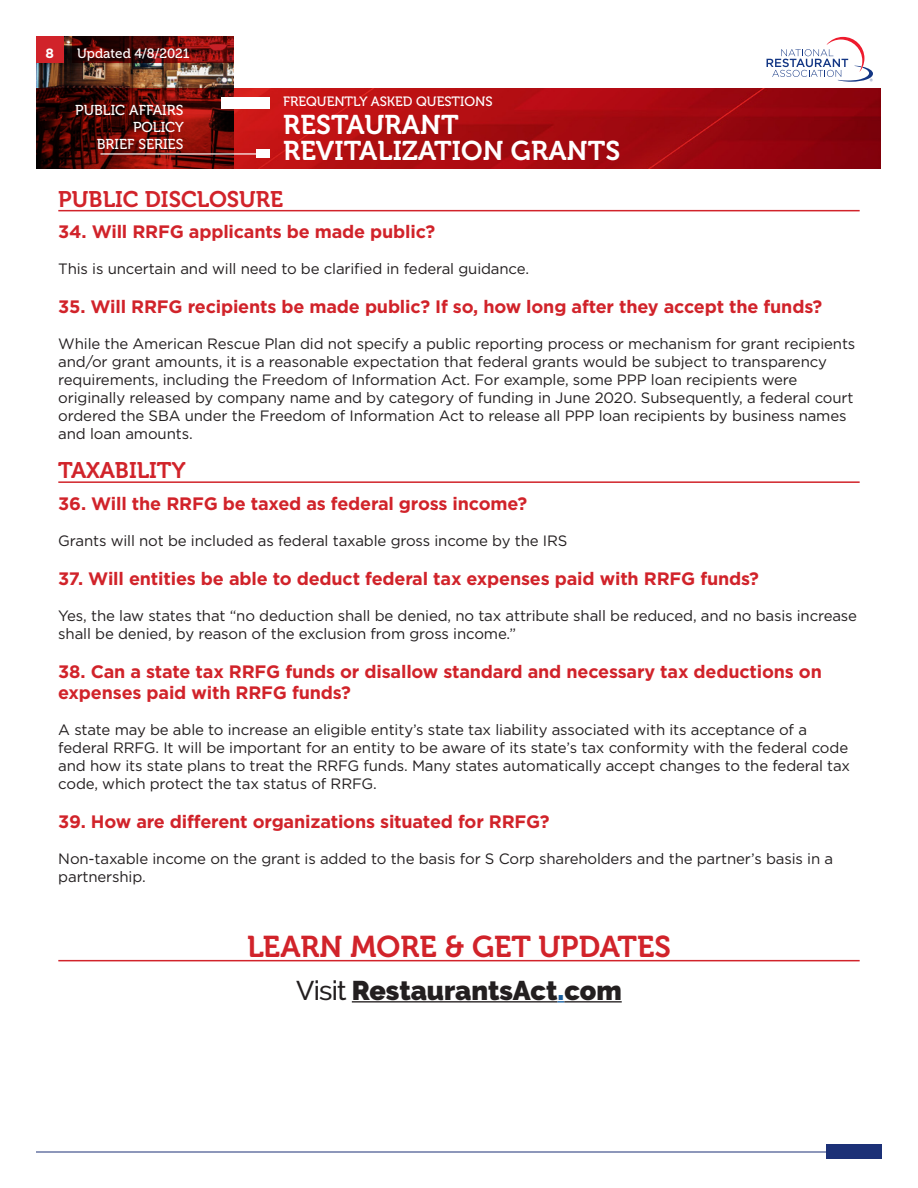
<style>
.page{position:relative;width:918px;height:1188px;background:#fff}
.page>*{position:absolute;margin:0;border:0;box-sizing:border-box;transform-origin:0 0}
.SUBSECTION{font:30px "Museo 700";color:#d1232a}
.t1{font:27px/25.5px "Museo 700";letter-spacing:.005em;color:#fff}
.t2{font:900 27px "Raleway";color:#231f20}
.SUBSECTION-2{font:22.5px "Museo 700";color:#d1232a}
.Questions{font:700 18px/21px "Gotham";letter-spacing:-.01em;color:#d1232a}
.Body{font:15px/18px "Gotham";letter-spacing:-.01em;color:#231f20}
.t3{font:14.4px/17.2px "Museo 500";color:#fff;text-align:right}
.t4{font:13.5px "Museo 500";color:#fff}
.t5{font:700 13.5px "Gotham";color:#fff}
.s1{font-weight:500}
.s2{color:#175d9e}
</style>
<div class="page">
<img style="left:36px;top:36px;width:198px;height:52px">
<img style="left:36px;top:88px;width:844px;height:81px">
<svg style="left:767px;top:37px;width:106px;height:45px"></svg>
<div style="left:256px;top:149px;width:14px;height:9px;background:#fff"></div>
<hr style="left:101px;top:153px;width:169px;height:2px;background:#fff">
<div style="left:36px;top:36px;width:27px;height:26px;background:#d1232a"></div>
<div style="left:221px;top:97px;width:49px;height:12px;background:#fff"></div>
<hr style="left:36px;top:1152px;width:846px;height:1px;background:#1c3177">
<div style="left:826px;top:1144px;width:56px;height:14px;background:#1c3177"></div>
<svg style="left:72px;top:36px;width:162px;height:26px;background:#5d0b0a"></svg>
<hr style="left:58px;top:210px;width:802px;height:1px;background:#d1232a">
<hr style="left:58px;top:481px;width:802px;height:2px;background:#d1232a">
<hr style="left:58px;top:960px;width:802px;height:1px;background:#d1232a">
<hr style="left:352px;top:1001px;width:205px;height:2px;background:#231f20">
<svg style="left:557px;top:1001px;width:7px;height:2px"></svg>
<hr style="left:564px;top:1001px;width:58px;height:2px;background:#231f20">
<p class="t5" style="left:45px;top:45px;width:10px">8</p>
<p class="t4" style="left:77px;top:46px;width:114px">Updated 4/8/2021</p>
<p class="t3" style="left:75px;top:101px;width:110px">PUBLIC AFFAIRS<br>POLICY<br>BRIEF SERIES</p>
<p class="t4" style="left:283px;top:94px;width:211px">FREQUENTLY ASKED QUESTIONS</p>
<h2 class="t1" style="left:283px;top:112px;width:339px">RESTAURANT<br>REVITALIZATION GRANTS</h2>
<p class="SUBSECTION-2" style="left:58px;top:187px;width:226px">PUBLIC DISCLOSURE</p>
<p class="Questions" style="left:58px;top:221px;width:379px">34. Will RRFG applicants be made public?</p>
<p class="Body" style="left:58px;top:260px;width:472px">This is uncertain and will need to be clarified in federal guidance.</p>
<p class="Questions" style="left:58px;top:296px;width:766px">35. Will RRFG recipients be made public? If so, how long after they accept the funds?</p>
<p class="Body" style="left:58px;top:335px;width:799px">While the American Rescue Plan did not specify a public reporting process or mechanism for grant recipients and/or grant amounts, it is a reasonable expectation that federal grants would be subject to transparency requirements, including the Freedom of Information Act. For example, some PPP loan recipients were originally released by company name and by category of funding in June 2020. Subsequently, a federal court ordered the SBA under the Freedom of Information Act to release all PPP loan recipients by business names and loan amounts.</p>
<p class="SUBSECTION-2" style="left:58px;top:458px;width:129px">TAXABILITY</p>
<p class="Questions" style="left:58px;top:493px;width:470px">36. Will the RRFG be taxed as federal gross income?</p>
<p class="Body" style="left:58px;top:531px;width:511px">Grants will not be included as federal taxable gross income by the IRS</p>
<p class="Questions" style="left:58px;top:568px;width:702px">37. Will entities be able to deduct federal tax expenses paid with RRFG funds?</p>
<p class="Body" style="left:58px;top:606px;width:800px">Yes, the law states that “no deduction shall be denied, no tax attribute shall be reduced, and no basis increase shall be denied, by reason of the exclusion from gross income.”</p>
<p class="Questions" style="left:58px;top:661px;width:765px">38. Can a state tax RRFG funds or disallow standard and necessary tax deductions on expenses paid with RRFG funds?</p>
<p class="Body" style="left:58px;top:720px;width:793px">A state may be able to increase an eligible entity’s state tax liability associated with its acceptance of a federal RRFG. It will be important for an entity to be aware of its state’s tax conformity with the federal code and how its state plans to treat the RRFG funds. Many states automatically accept changes to the federal tax code, which protect the tax status of RRFG.</p>
<p class="Questions" style="left:58px;top:811px;width:493px">39. How are different organizations situated for RRFG?</p>
<p class="Body" style="left:58px;top:849px;width:776px">Non-taxable income on the grant is added to the basis for S Corp shareholders and the partner’s basis in a partnership.</p>
<p class="SUBSECTION" style="left:247px;top:930px;width:425px">LEARN MORE &amp; GET UPDATES</p>
<p class="t2" style="left:296px;top:975px;width:327px"><span class="s1">Visit</span> RestaurantsAct<span class="s2">.</span>com</p>
</div>
